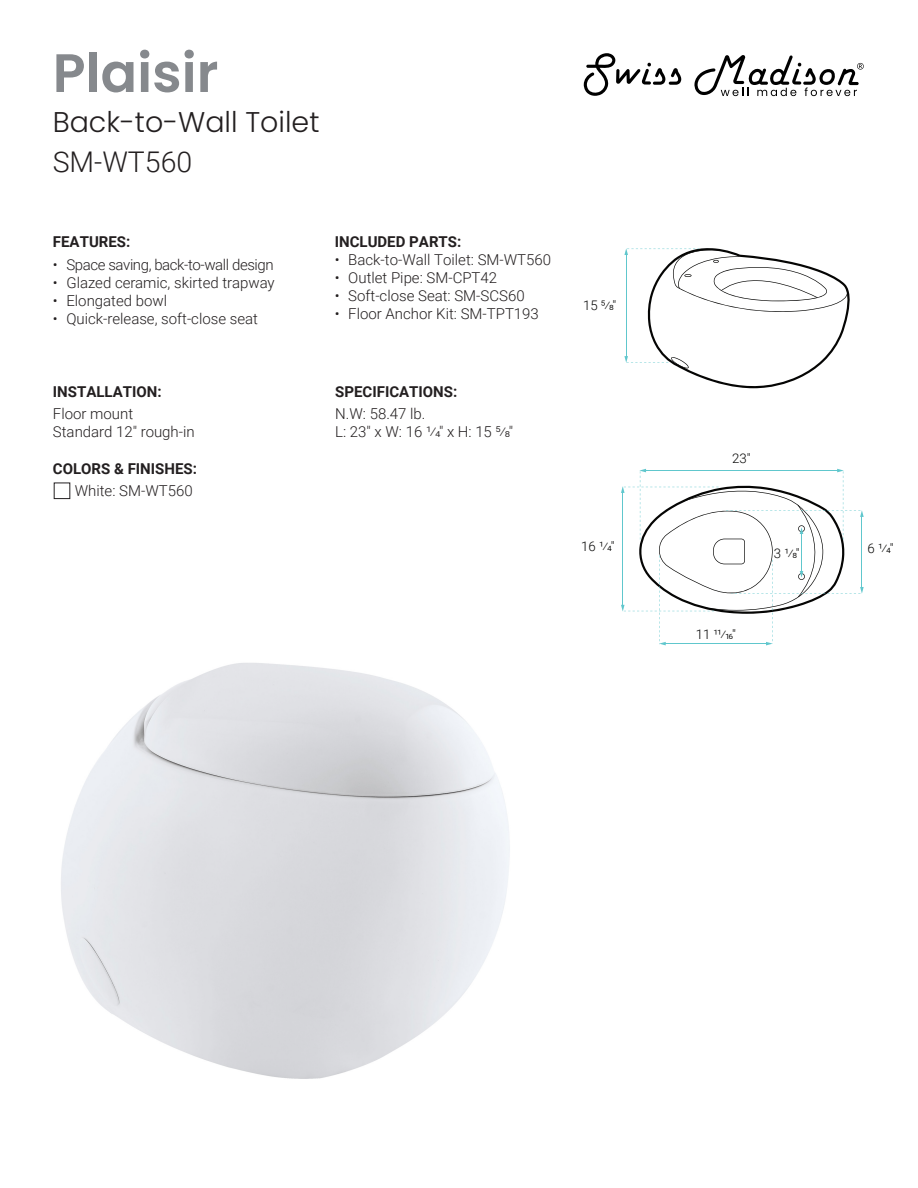
<style>
.page{position:relative;width:918px;height:1188px;background:#fff}
.page>*{position:absolute;margin:0;border:0;box-sizing:border-box;transform-origin:0 0}
.t1{font:600 54px "Poppins";color:#86898d}
.t2{font:300 28.5px "Poppins";color:#231f20}
.t3{font:300 28.5px "Roboto";color:#231f20}
.t4{font:300 15px/18px "Roboto";color:#231f20}
.t5{font:700 15px "Roboto";color:#231f20}
.t6{font:300 15px "Roboto";letter-spacing:-.025em;color:#231f20}
.t7{font:300 13.2px "Roboto";color:#050504}
</style>
<div class="page">
<img style="left:61px;top:663px;width:449px;height:416px">
<div style="left:54px;top:483px;width:16px;height:16px;border:1px solid #231f20"></div>
<svg style="left:584px;top:53px;width:97px;height:43px"></svg>
<svg style="left:694px;top:55px;width:170px;height:41px"></svg>
<svg style="left:624px;top:248px;width:226px;height:141px"></svg>
<svg style="left:621px;top:469px;width:243px;height:176px"></svg>
<h1 class="t1" style="left:53px;top:42px;width:167px">Plaisir</h1>
<h2 class="t2" style="left:53px;top:106px;width:268px">Back-to-Wall Toilet</h2>
<h2 class="t3" style="left:53px;top:142px;width:141px">SM-WT560</h2>
<p class="t5" style="left:53px;top:231px;width:79px">FEATURES:</p>
<p class="t6" style="left:53px;top:254px;width:222px">• Space saving, back-to-wall design</p>
<p class="t4" style="left:53px;top:273px;width:223px">• Glazed ceramic, skirted trapway</p>
<p class="t4" style="left:53px;top:291px;width:116px">• Elongated bowl</p>
<p class="t4" style="left:53px;top:309px;width:207px">• Quick-release, soft-close seat</p>
<p class="t5" style="left:53px;top:381px;width:110px">INSTALLATION:</p>
<p class="t4" style="left:53px;top:404px;width:143px">Floor mount<br>Standard 12" rough-in</p>
<p class="t5" style="left:53px;top:458px;width:146px">COLORS &amp; FINISHES:</p>
<p class="t4" style="left:75px;top:482px;width:119px">White: SM-WT560</p>
<p class="t5" style="left:335px;top:231px;width:128px">INCLUDED PARTS:</p>
<p class="t4" style="left:335px;top:250px;width:218px">• Back-to-Wall Toilet: SM-WT560</p>
<p class="t4" style="left:335px;top:268px;width:164px">• Outlet Pipe: SM-CPT42</p>
<p class="t4" style="left:335px;top:286px;width:191px">• Soft-close Seat: SM-SCS60</p>
<p class="t4" style="left:335px;top:304px;width:206px">• Floor Anchor Kit: SM-TPT193</p>
<p class="t5" style="left:335px;top:381px;width:124px">SPECIFICATIONS:</p>
<p class="t4" style="left:335px;top:404px;width:179px">N.W: 58.47 lb.<br>L: 23" x W: 16 ¹⁄4" x H: 15 5⁄8"</p>
<p class="t7" style="left:583px;top:296px;width:35px">15 5⁄8"</p>
<p class="t7" style="left:732px;top:450px;width:20px">23"</p>
<p class="t7" style="left:581px;top:538px;width:35px">16 ¹⁄4"</p>
<p class="t7" style="left:868px;top:540px;width:27px">6 ¹⁄4"</p>
<p class="t7" style="left:774px;top:544px;width:27px">3 ¹⁄8"</p>
<p class="t7" style="left:696px;top:625px;width:42px">11 ¹¹⁄16"</p>
</div>
